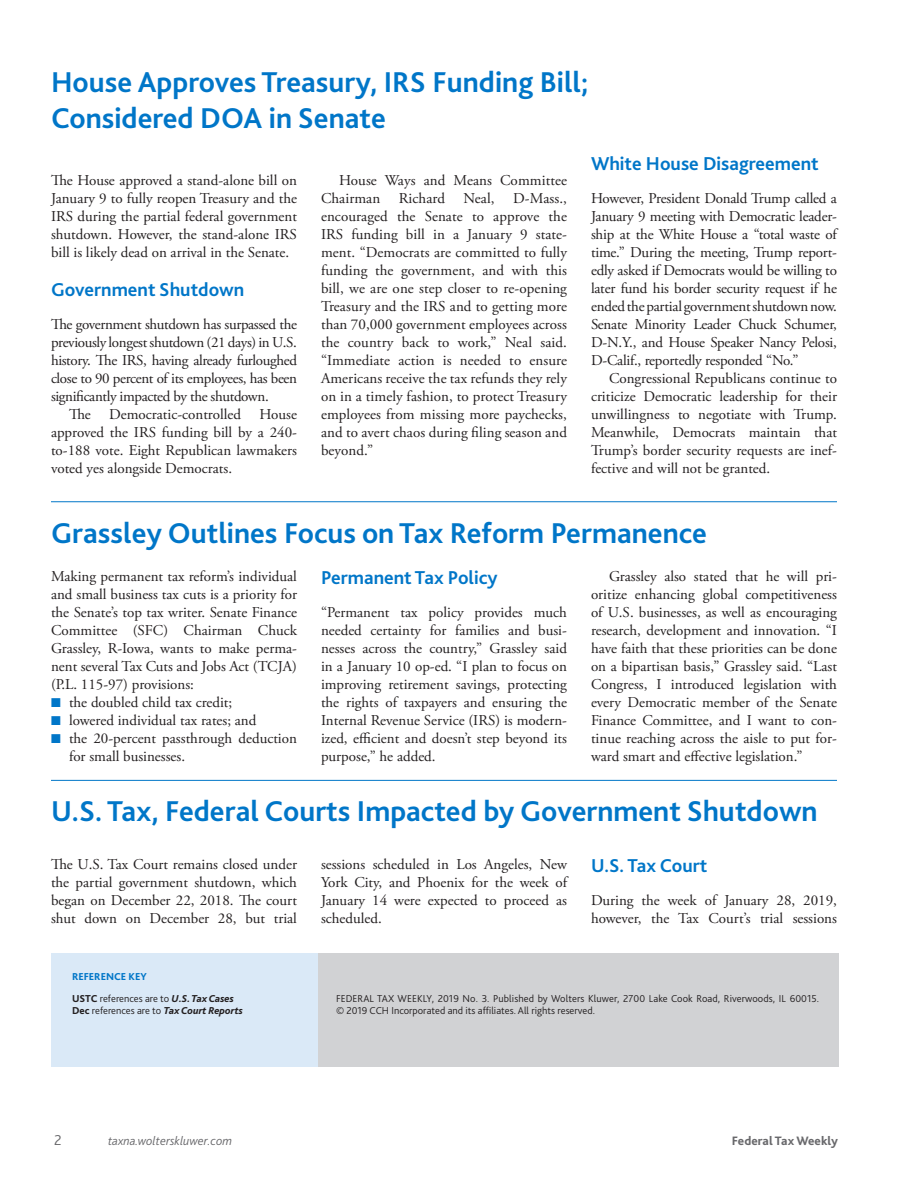
<style>
.page{position:relative;width:918px;height:1188px;background:#fff}
.page>*{position:absolute;margin:0;border:0;box-sizing:border-box;transform-origin:0 0}
.Article_Title_withab{font:700 30px "Bliss 2";color:#0076c8}
.Article_Title{font:700 30px/36px "Bliss 2";color:#0076c8}
.HeadA{font:700 19.5px "Bliss 2";color:#0076c8}
.Text{font:15px/18px "Adobe Garamond Pro";color:#231f20;text-align:justify}
.TextInd{font:15px/18px "Adobe Garamond Pro";color:#231f20;text-align:justify}
.t1{font:300 15px "Bliss 2";color:#69696c}
.t2{font:italic 300 12.75px "Bliss 2";color:#69696c}
.t3{font:800 12.75px "Bliss 2";color:#69696c}
.t4{font:300 10.5px/21.6px "Bliss 2";color:#231f20}
.s1{color:#0076c8}
.s2{font-weight:800;color:#0076c8}
.s3{font-weight:800}
.s4{font-weight:800;font-style:italic}
</style>
<div class="page">
<hr style="left:51px;top:501px;width:786px;height:1px;background:#0076c8">
<hr style="left:51px;top:780px;width:786px;height:1px;background:#0076c8">
<div style="left:51px;top:953px;width:267px;height:113px;background:#dae9f7"></div>
<div style="left:318px;top:953px;width:520px;height:113px;background:#d1d2d4"></div>
<p class="Article_Title" style="left:51px;top:64px;width:539px">House Approves Treasury, IRS Funding Bill;<br>Considered DOA in Senate</p>
<p class="Text" style="left:51px;top:171px;width:248px">The House approved a stand-alone bill on January 9 to fully reopen Treasury and the IRS during the partial federal government shutdown. However, the stand-alone IRS bill is likely dead on arrival in the Senate.</p>
<p class="HeadA" style="left:51px;top:277px;width:195px">Government Shutdown</p>
<p class="Text" style="left:51px;top:315px;width:248px">The government shutdown has surpassed the previously longest shutdown (21 days) in U.S. history. The IRS, having already furloughed close to 90 percent of its employees, has been significantly impacted by the shutdown.</p>
<p class="TextInd" style="left:51px;top:405px;width:248px;text-indent:18px">The Democratic-controlled House approved the IRS funding bill by a 240- to-188 vote. Eight Republican lawmakers voted yes alongside Democrats.</p>
<p class="TextInd" style="left:321px;top:171px;width:248px;text-indent:18px">House Ways and Means Committee Chairman Richard Neal, D-Mass., encouraged the Senate to approve the IRS funding bill in a January 9 state&shy;ment. “Democrats are committed to fully funding the government, and with this bill, we are one step closer to re-opening Treasury and the IRS and to getting more than 70,000 government employees across the country back to work,” Neal said. “Immediate action is needed to ensure Americans receive the tax refunds they rely on in a timely fashion, to protect Treasury employees from missing more paychecks, and to avert chaos during filing season and beyond.”</p>
<p class="HeadA" style="left:591px;top:151px;width:229px">White House Disagreement</p>
<p class="Text" style="left:591px;top:189px;width:248px">However, President Donald Trump called a January 9 meeting with Democratic leader&shy;ship at the White House a “total waste of time.” During the meeting, Trump report&shy;edly asked if Democrats would be willing to later fund his border security request if he ended the partial government shutdown now.<br>Senate Minority Leader Chuck Schumer, D-N.Y., and House Speaker Nancy Pelosi, D-Calif., reportedly responded “No.”</p>
<p class="TextInd" style="left:591px;top:369px;width:248px;text-indent:18px">Congressional Republicans continue to criticize Democratic leadership for their unwillingness to negotiate with Trump.<br>Meanwhile, Democrats maintain that Trump’s border security requests are inef&shy;fective and will not be granted.</p>
<p class="Article_Title_withab" style="left:51px;top:514px;width:658px">Grassley Outlines Focus on Tax Reform Permanence</p>
<p class="Text" style="left:51px;top:567px;width:248px">Making permanent tax reform’s individual and small business tax cuts is a priority for the Senate’s top tax writer. Senate Finance Committee (SFC) Chairman Chuck Grassley, R-Iowa, wants to make perma&shy;nent several Tax Cuts and Jobs Act (TCJA) (P.L. 115-97) provisions:</p>
<p class="TextInd" style="left:51px;top:693px;width:183px"><span class="s1">■</span> the doubled child tax credit;</p>
<p class="TextInd" style="left:51px;top:711px;width:207px"><span class="s1">■</span> lowered individual tax rates; and</p>
<p class="TextInd" style="left:69px;top:729px;width:229px;text-indent:-18px"><span class="s1">■</span> the 20-percent passthrough deduction for small businesses.</p>
<p class="HeadA" style="left:321px;top:565px;width:178px">Permanent Tax Policy</p>
<p class="Text" style="left:321px;top:603px;width:248px">“Permanent tax policy provides much needed certainty for families and busi&shy;nesses across the country,” Grassley said in a January 10 op-ed. “I plan to focus on improving retirement savings, protecting the rights of taxpayers and ensuring the Internal Revenue Service (IRS) is modern&shy;ized, efficient and doesn’t step beyond its purpose,” he added.</p>
<p class="TextInd" style="left:591px;top:567px;width:248px;text-indent:18px">Grassley also stated that he will pri&shy;oritize enhancing global competitiveness of U.S. businesses, as well as encouraging research, development and innovation. “I have faith that these priorities can be done on a bipartisan basis,” Grassley said. “Last Congress, I introduced legislation with every Democratic member of the Senate Finance Committee, and I want to con&shy;tinue reaching across the aisle to put for&shy;ward smart and effective legislation.”</p>
<p class="Article_Title_withab" style="left:51px;top:793px;width:768px">U.S. Tax, Federal Courts Impacted by Government Shutdown</p>
<p class="Text" style="left:51px;top:855px;width:248px">The U.S. Tax Court remains closed under the partial government shutdown, which began on December 22, 2018. The court shut down on December 28, but trial</p>
<p class="Text" style="left:321px;top:855px;width:248px">sessions scheduled in Los Angeles, New York City, and Phoenix for the week of January 14 were expected to proceed as scheduled.</p>
<p class="HeadA" style="left:591px;top:853px;width:118px">U.S. Tax Court</p>
<p class="Text" style="left:591px;top:891px;width:248px">During the week of January 28, 2019, however, the Tax Court’s trial sessions</p>
<p class="t4" style="left:72px;top:966px;width:163px"><span class="s2">REFERENCE KEY<br></span><span class="s3">USTC</span> references are to <span class="s4">U.S. Tax Cases</span></p>
<p class="t4" style="left:72px;top:1000px;width:172px"><span class="s3">Dec</span> references are to <span class="s4">Tax Court Reports</span></p>
<p class="t1" style="left:54px;top:1131px;width:9px">2</p>
<p class="t2" style="left:108px;top:1133px;width:126px">taxna.wolterskluwer.com</p>
<p class="t4" style="left:336px;top:992px;width:485px;line-height:12.6px">FEDERAL TAX WEEKLY, 2019 No. 3. Published by Wolters Kluwer, 2700 Lake Cook Road, Riverwoods, IL 60015. © 2019 CCH Incorporated and its affiliates. All rights reserved.</p>
<p class="t3" style="left:732px;top:1133px;width:108px">Federal Tax Weekly</p>
</div>
